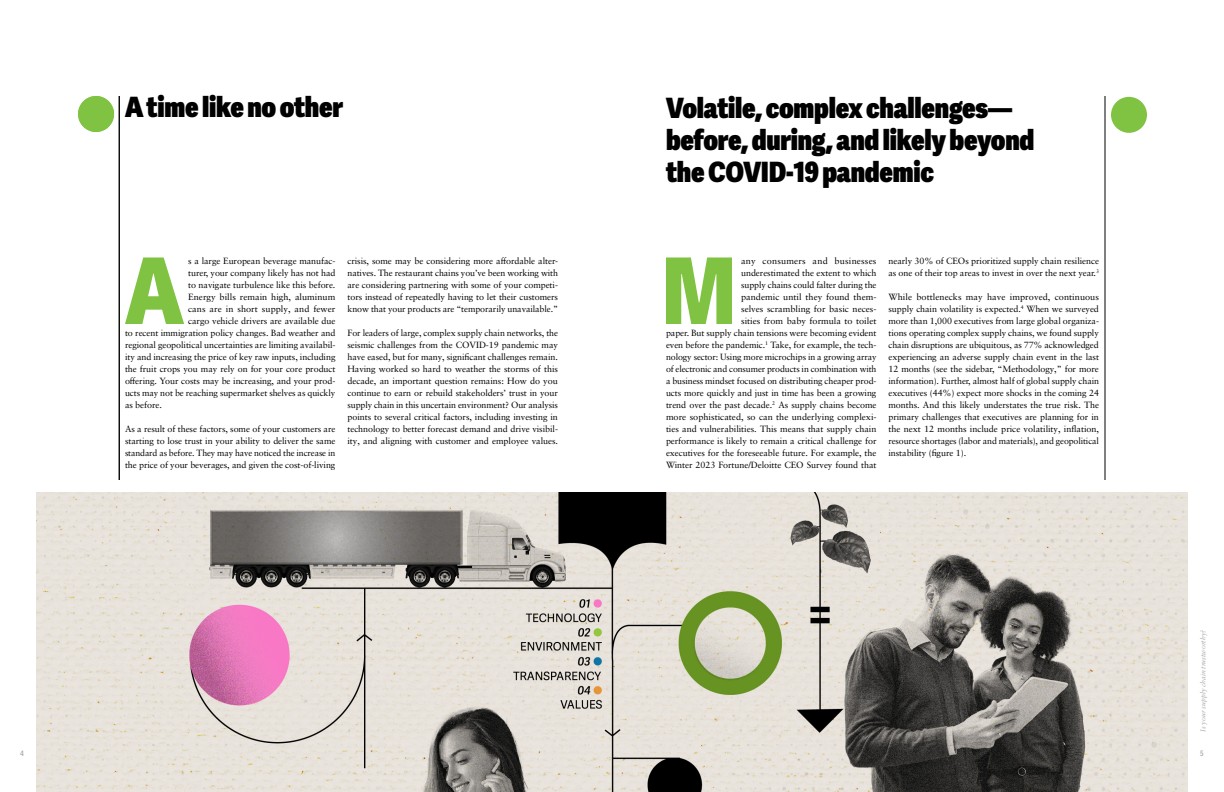
<style>
.page{position:relative;width:1224px;height:792px;background:#fff}
.page>*{position:absolute;margin:0;border:0;box-sizing:border-box;transform-origin:0 0}
.t1{font:800 91.9px "Adelle Sans Cnd";color:#80c342}
.t2{font:800 28px/32px "Adelle Sans Cnd";letter-spacing:-.01em;color:#000}
.t3{font:9px/12px "Sabon LT Pro";letter-spacing:-.005em;color:#000;text-align:justify}
.t4{font:600 7.5px "Adelle Sans Cnd";color:#a3a7a9}
.t5{font:italic 7px "Sabon LT Pro";color:#a3a7a9}
</style>
<div class="page">
<hr style="left:1105px;top:96px;width:1px;height:588px;background:#000">
<hr style="left:119px;top:96px;width:1px;height:588px;background:#000">
<div style="left:78px;top:96px;width:36px;height:36px;background:#80c342;border-radius:50%"></div>
<div style="left:1111px;top:97px;width:36px;height:36px;background:#80c342;border-radius:50%"></div>
<img style="left:36px;top:492px;width:1152px;height:300px">
<div style="left:113px;top:480px;width:24px;height:12px;background:#fff"></div>
<div style="left:1093px;top:480px;width:24px;height:12px;background:#fff"></div>
<h2 class="t2" style="left:125px;top:91px;width:220px">A time like no other</h2>
<h2 class="t2" style="left:666px;top:92px;width:370px">Volatile, complex challenges— before, during, and likely beyond the COVID-19 pandemic</h2>
<h1 class="t1" style="left:125px;top:234px;width:60px">A</h1>
<p class="t3" style="left:188px;top:255px;width:149px">s a large European beverage manufac-</p>
<p class="t3" style="left:188px;top:267px;width:149px">turer, your company likely has not had</p>
<p class="t3" style="left:188px;top:279px;width:149px">to navigate turbulence like this before.</p>
<p class="t3" style="left:188px;top:291px;width:149px">Energy bills remain high, aluminum</p>
<p class="t3" style="left:188px;top:303px;width:149px">cans are in short supply, and fewer</p>
<p class="t3" style="left:188px;top:315px;width:149px">cargo vehicle drivers are available due</p>
<p class="t3" style="left:125px;top:327px;width:212px">to recent immigration policy changes. Bad weather and</p>
<p class="t3" style="left:125px;top:339px;width:212px">regional geopolitical uncertainties are limiting availabil-</p>
<p class="t3" style="left:125px;top:351px;width:212px">ity and increasing the price of key raw inputs, including</p>
<p class="t3" style="left:125px;top:363px;width:212px">the fruit crops you may rely on for your core product</p>
<p class="t3" style="left:125px;top:375px;width:212px">offering. Your costs may be increasing, and your prod-</p>
<p class="t3" style="left:125px;top:387px;width:212px">ucts may not be reaching supermarket shelves as quickly</p>
<p class="t3" style="left:125px;top:399px;width:38px">as before.</p>
<p class="t3" style="left:125px;top:423px;width:212px">As a result of these factors, some of your customers are starting to lose trust in your ability to deliver the same standard as before. They may have noticed the increase in the price of your beverages, and given the cost-of-living</p>
<p class="t3" style="left:348px;top:255px;width:212px">crisis, some may be considering more affordable alter&shy;natives. The restaurant chains you’ve been working with are considering partnering with some of your competi&shy;tors instead of repeatedly having to let their customers know that your products are “temporarily unavailable.”</p>
<p class="t3" style="left:348px;top:327px;width:212px">For leaders of large, complex supply chain networks, the seismic challenges from the COVID-19 pandemic may have eased, but for many, significant challenges remain.<br>Having worked so hard to weather the storms of this decade, an important question remains: How do you continue to earn or rebuild stakeholders’ trust in your supply chain in this uncertain environment? Our analysis points to several critical factors, including investing in technology to better forecast demand and drive visibil&shy;ity, and aligning with customer and employee values.</p>
<p class="t3" style="left:666px;top:255px;width:212px;text-align:right">any consumers and businesses<br>underestimated the extent to which<br>supply chains could falter during the<br>pandemic until they found them-<br>selves scrambling for basic neces-<br>sities from baby formula to toilet<br>paper. But supply chain tensions were becoming evident even before the pandemic.<sup>1</sup> Take, for example, the tech&shy;nology sector: Using more microchips in a growing array of electronic and consumer products in combination with a business mindset focused on distributing cheaper prod&shy;ucts more quickly and just in time has been a growing trend over the past decade.<sup>2</sup> As supply chains become more sophisticated, so can the underlying complexi&shy;ties and vulnerabilities. This means that supply chain performance is likely to remain a critical challenge for executives for the foreseeable future. For example, the Winter 2023 Fortune/Deloitte CEO Survey found that</p>
<p class="t3" style="left:888px;top:255px;width:212px">nearly 30% of CEOs prioritized supply chain resilience as one of their top areas to invest in over the next year.<sup>3</sup></p>
<h1 class="t1" style="left:661px;top:234px;width:77px">M</h1>
<p class="t3" style="left:888px;top:291px;width:212px">While bottlenecks may have improved, continuous supply chain volatility is expected.<sup>4</sup> When we surveyed more than 1,000 executives from large global organiza&shy;tions operating complex supply chains, we found supply chain disruptions are ubiquitous, as 77% acknowledged experiencing an adverse supply chain event in the last 12 months (see the sidebar, “Methodology,” for more information). Further, almost half of global supply chain executives (44%) expect more shocks in the coming 24 months. And this likely understates the true risk. The primary challenges that executives are planning for in the next 12 months include price volatility, inflation, resource shortages (labor and materials), and geopolitical instability (figure 1).</p>
<p class="t5" style="left:1199px;top:732px;width:104px;rotate:-90deg">Is your supply chain trustworthy?</p>
<p class="t4" style="left:20px;top:749px;width:5px">4</p>
<p class="t4" style="left:1200px;top:749px;width:5px">5</p>
</div>
